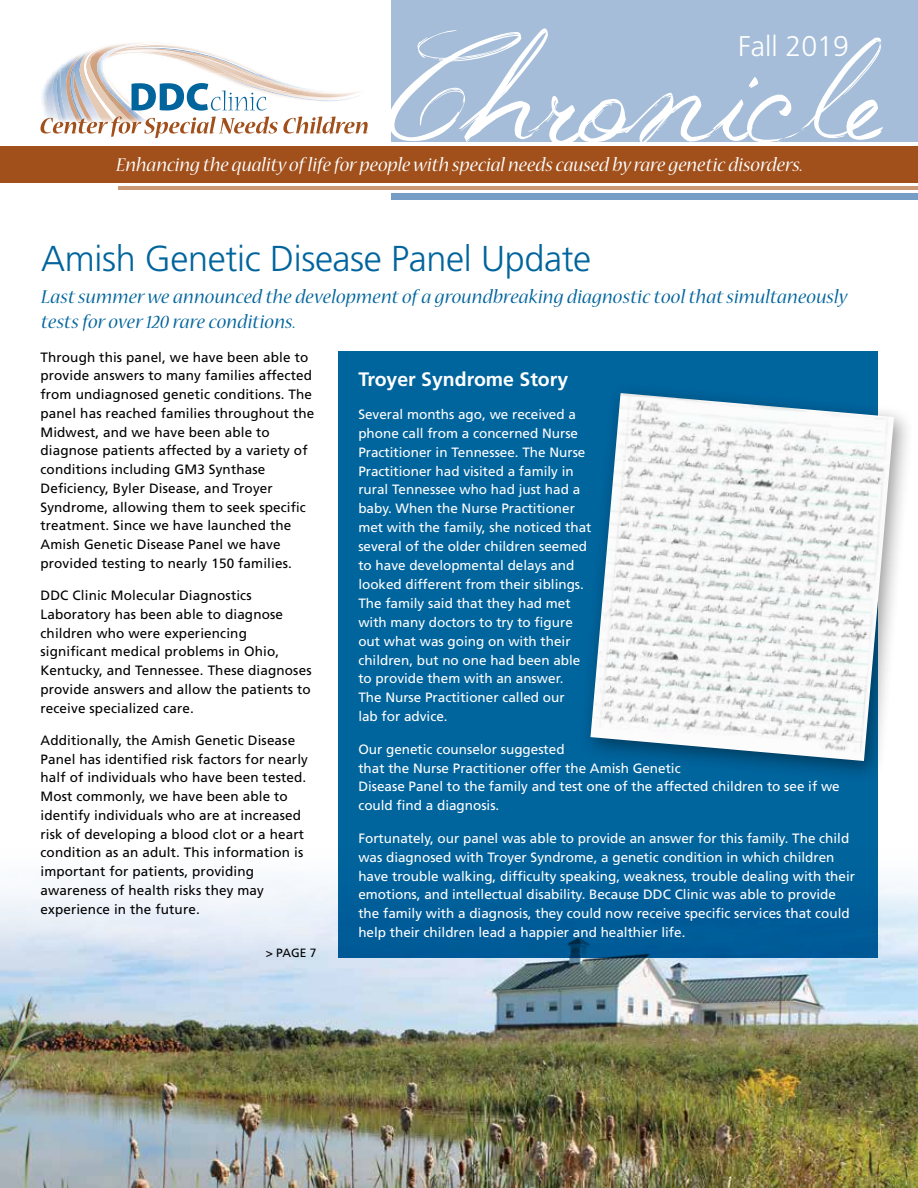
<style>
.page{position:relative;width:918px;height:1188px;background:#fff}
.page>*{position:absolute;margin:0;border:0;box-sizing:border-box;transform-origin:0 0}
.t1{font:142.65px "Jellyka Western Princess";color:#fff}
.t2{font:300 36px "Frutiger";letter-spacing:-.01em;color:#00649d}
.t3{font:300 28.5px "Frutiger";color:#fff}
.t4{font:italic 21px/25.2px "Nueva Std";letter-spacing:.01em;color:#00649d}
.t5{font:italic 21px "Nueva Std";color:#fff}
.t6{font:700 19.5px "Frutiger";color:#fff}
.t7{font:13.5px/18.9px "Frutiger";color:#fff}
.t8{font:13.5px/18.8px "Frutiger";letter-spacing:.01em;color:#000}
.t9{font:12px "Frutiger";color:#000}
</style>
<div class="page">
<div style="left:392px;top:0;width:526px;height:142px;background:#a5bdd8"></div>
<img style="left:0;top:879px;width:918px;height:309px">
<img style="left:271px;top:91px;width:90px;height:10px">
<img style="left:267px;top:86px;width:90px;height:8px">
<img style="left:220px;top:73px;width:74px;height:20px">
<img style="left:192px;top:49px;width:69px;height:27px">
<img style="left:173px;top:46px;width:19px;height:18px">
<img style="left:41px;top:86px;width:4px;height:29px">
<img style="left:45px;top:73px;width:8px;height:44px">
<img style="left:53px;top:71px;width:2px;height:46px">
<img style="left:55px;top:54px;width:26px;height:63px">
<img style="left:133px;top:43px;width:40px;height:15px">
<img style="left:81px;top:43px;width:52px;height:74px">
<img style="left:63px;top:58px;width:22px;height:59px">
<img style="left:95px;top:59px;width:47px;height:58px">
<svg style="left:132px;top:83px;width:134px;height:28px"></svg>
<svg style="left:40px;top:117px;width:328px;height:21px"></svg>
<div style="left:392px;top:193px;width:526px;height:7px;background:#759dc5"></div>
<hr style="left:119px;top:186px;width:799px;height:4px;background:#cb9876">
<div style="left:0;top:146px;width:918px;height:37px;background:#a1501c"></div>
<div style="left:338px;top:351px;width:540px;height:606px;background:#00649d"></div>
<div style="left:579px;top:383px;width:336px;height:399px;background:#000;opacity:.4"></div>
<img style="left:590px;top:393px;width:304px;height:368px">
<h1 class="t1" style="left:388px;top:5px;width:494px">Chronicle</h1>
<h3 class="t3" style="left:738px;top:30px;width:112px">Fall 2019</h3>
<h3 class="t5" style="left:116px;top:155px;width:688px">Enhancing the quality of life for people with special needs caused by rare genetic disorders.</h3>
<h2 class="t2" style="left:41px;top:238px;width:552px">Amish Genetic Disease Panel Update</h2>
<h3 class="t4" style="left:41px;top:285px;width:808px">Last summer we announced the development of a groundbreaking diagnostic tool that simultaneously tests for over 120 rare conditions.</h3>
<p class="t8" style="left:40px;top:347px;width:275px">Through this panel, we have been able to provide answers to many families affected from undiagnosed genetic conditions. The panel has reached families throughout the Midwest, and we have been able to diagnose patients affected by a variety of conditions including GM3 Synthase Deficiency, Byler Disease, and Troyer Syndrome, allowing them to seek specific treatment. Since we have launched the Amish Genetic Disease Panel we have provided testing to nearly 150 families.</p>
<p class="t8" style="left:40px;top:586px;width:273px">DDC Clinic Molecular Diagnostics Laboratory has been able to diagnose children who were experiencing significant medical problems in Ohio, Kentucky, and Tennessee. These diagnoses provide answers and allow the patients to receive specialized care.</p>
<p class="t8" style="left:40px;top:731px;width:269px">Additionally, the Amish Genetic Disease Panel has identified risk factors for nearly half of individuals who have been tested.<br>Most commonly, we have been able to identify individuals who are at increased risk of developing a blood clot or a heart condition as an adult. This information is important for patients, providing awareness of health risks they may experience in the future.</p>
<h3 class="t6" style="left:358px;top:368px;width:211px">Troyer Syndrome Story</h3>
<p class="t7" style="left:358px;top:405px;width:235px">Several months ago, we received a phone call from a concerned Nurse Practitioner in Tennessee. The Nurse Practitioner had visited a family in rural Tennessee who had just had a baby. When the Nurse Practitioner met with the family, she noticed that several of the older children seemed to have developmental delays and looked different from their siblings.<br>The family said that they had met with many doctors to try to figure out what was going on with their children, but no one had been able to provide them with an answer.<br>The Nurse Practitioner called our<br>lab for advice.</p>
<p class="t7" style="left:358px;top:739px;width:483px">Our genetic counselor suggested<br>that the Nurse Practitioner offer the Amish Genetic<br>Disease Panel to the family and test one of the affected children to see if we could find a diagnosis.</p>
<p class="t7" style="left:358px;top:828px;width:498px">Fortunately, our panel was able to provide an answer for this family. The child was diagnosed with Troyer Syndrome, a genetic condition in which children have trouble walking, difficulty speaking, weakness, trouble dealing with their emotions, and intellectual disability. Because DDC Clinic was able to provide the family with a diagnosis, they could now receive specific services that could help their children lead a happier and healthier life.</p>
<p class="t9" style="left:266px;top:945px;width:52px">&gt; PAGE 7</p>
</div>
